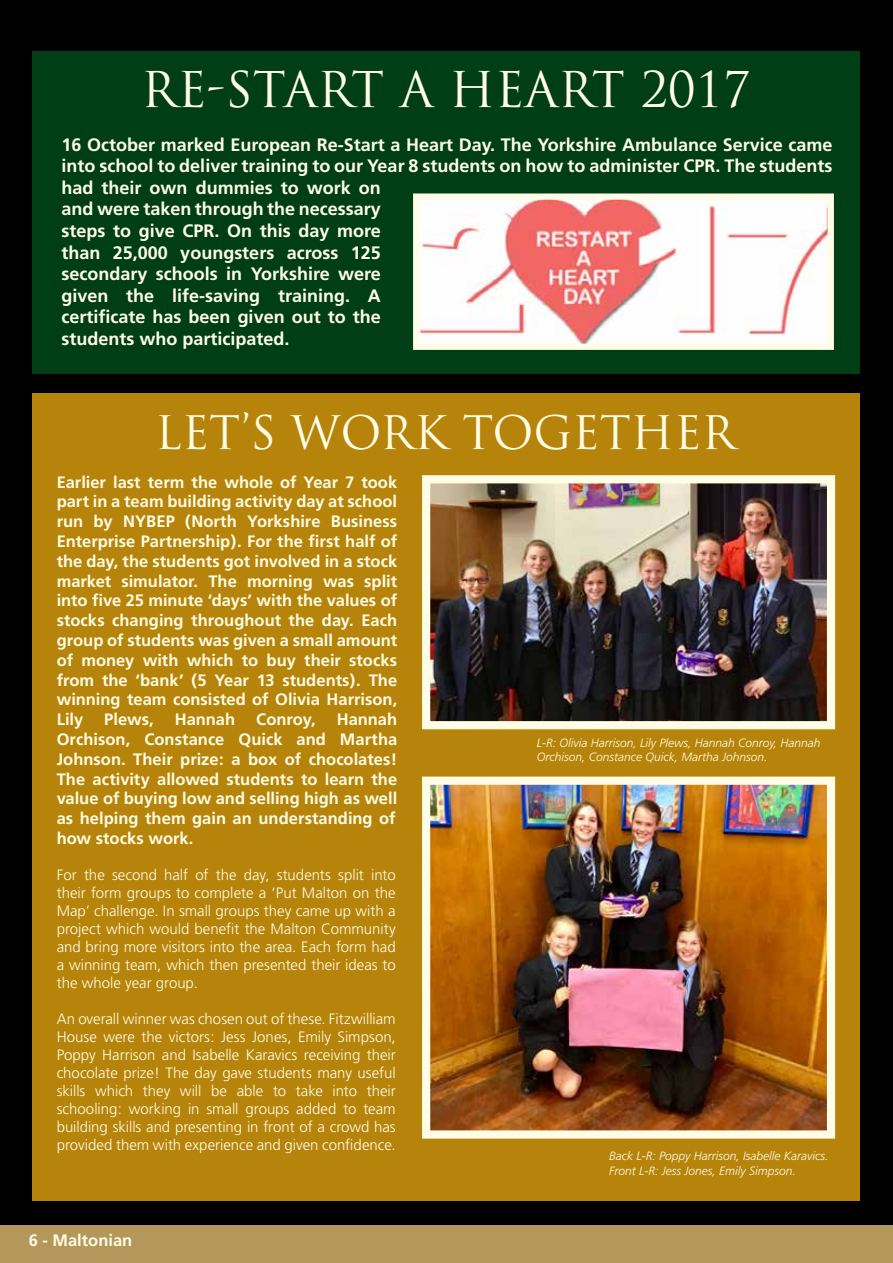
<style>
.page{position:relative;width:893px;height:1263px;background:#fff}
.page>*{position:absolute;margin:0;border:0;box-sizing:border-box;transform-origin:0 0}
.t1{font:48px "Trajan Pro";color:#fffde5}
.t2{font:45px "Trajan Pro";color:#fffde5}
.t3{font:700 18px/21.6px "Frutiger";color:#fffde5}
.t4{font:700 16.5px/19.8px "Frutiger";color:#fffde5;text-align:justify}
.t5{font:300 15px/18px "Frutiger";color:#fffde5;text-align:justify}
.t6{font:italic 300 12px/14.4px "Frutiger";color:#fffde5}
</style>
<div class="page">
<div style="left:0;top:0;width:893px;height:1248px;background:#000"></div>
<div style="left:0;top:1225px;width:893px;height:38px;background:#b4975a"></div>
<div style="left:32px;top:52px;width:827px;height:322px;background:#003e15"></div>
<img style="left:420px;top:200px;width:407px;height:143px">
<div style="left:413px;top:193px;width:421px;height:157px;border:6px solid #fffde5"></div>
<div style="left:32px;top:393px;width:827px;height:808px;background:#b6840b"></div>
<img style="left:431px;top:484px;width:395px;height:236px">
<div style="left:422px;top:475px;width:413px;height:254px;border:8px solid #fffde5"></div>
<img style="left:431px;top:785px;width:395px;height:344px">
<div style="left:422px;top:776px;width:413px;height:362px;border:8px solid #fffde5"></div>
<h1 class="t1" style="left:141px;top:60px;width:611px">RE-START A HEART 2017</h1>
<p class="t3" style="left:61px;top:134px;width:773px">16 October marked European Re-Start a Heart Day. The Yorkshire Ambulance Service came into school to deliver training to our Year 8 students on how to administer CPR. The students had their own dummies to work on<br>and were taken through the necessary<br>steps to give CPR. On this day more<br>than 25,000 youngsters across 125<br>secondary schools in Yorkshire were<br>given the life-saving training. A<br>certificate has been given out to the<br>students who participated.</p>
<h2 class="t2" style="left:155px;top:404px;width:582px">LET’S WORK TOGETHER</h2>
<p class="t4" style="left:57px;top:472px;width:342px">Earlier last term the whole of Year 7 took part in a team building activity day at school run by NYBEP (North Yorkshire Business Enterprise Partnership). For the first half of the day, the students got involved in a stock market simulator. The morning was split into five 25 minute ‘days’ with the values of stocks changing throughout the day. Each group of students was given a small amount of money with which to buy their stocks from the ‘bank’ (5 Year 13 students). The winning team consisted of Olivia Harrison, Lily</p>
<p class="t4" style="left:57px;top:710px;width:342px;text-indent:280px">Hannah Orchison, Constance Quick and Martha Johnson. Their prize: a box of chocolates!<br>The activity allowed students to learn the value of buying low and selling high as well as helping them gain an understanding of how stocks work.</p>
<p class="t5" style="left:57px;top:866px;width:341px">For the second half of the day, students split into their form groups to complete a ‘Put Malton on the Map’ challenge. In small groups they came up with a project which would benefit the Malton Community and bring more visitors into the area. Each form had a winning team, which then presented their ideas to the whole year group.</p>
<p class="t5" style="left:57px;top:1010px;width:341px">An overall winner was chosen out of these. Fitzwilliam House were the victors: Jess Jones, Emily Simpson, Poppy Harrison and Isabelle Karavics receiving their chocolate prize! The day gave students many useful skills which they will be able to take into their schooling: working in small groups added to team building skills and presenting in front of a crowd has provided them with experience and given confidence.</p>
<p class="t4" style="left:104px;top:710px;width:51px">Plews,</p>
<p class="t4" style="left:175px;top:710px;width:62px">Hannah</p>
<p class="t4" style="left:256px;top:710px;width:61px">Conroy,</p>
<p class="t4" style="left:29px;top:1231px;width:105px">6 - Maltonian</p>
<p class="t6" style="left:537px;top:736px;width:285px">L-R: Olivia Harrison, Lily Plews, Hannah Conroy, Hannah<br>Orchison, Constance Quick, Martha Johnson.</p>
<p class="t6" style="left:609px;top:1149px;width:221px">Back L-R: Poppy Harrison, Isabelle Karavics.<br>Front L-R: Jess Jones, Emily Simpson.</p>
</div>
